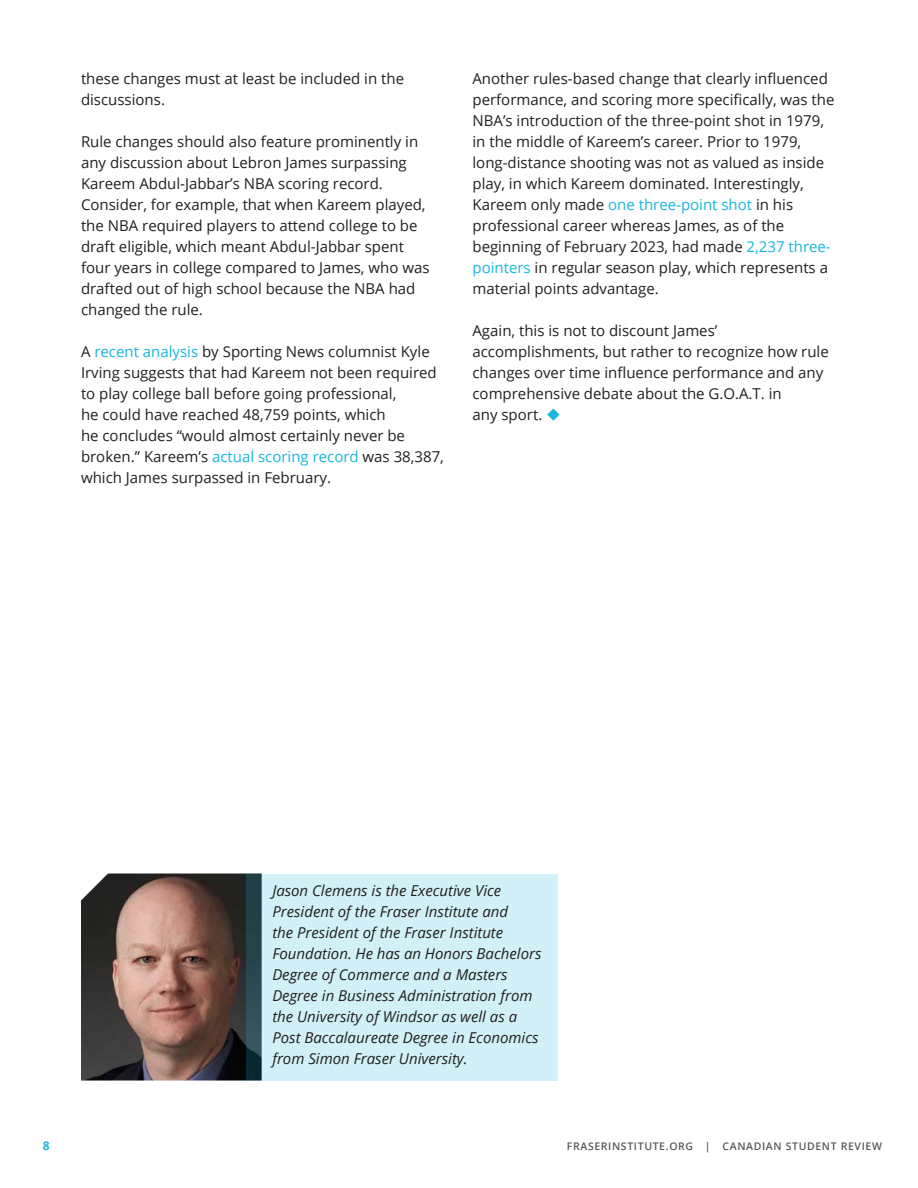
<style>
.page{position:relative;width:918px;height:1188px;background:#fff}
.page>*{position:absolute;margin:0;border:0;box-sizing:border-box;transform-origin:0 0}
.Main_Body_Copy{font:15px/21px "Open Sans";color:#231f20}
.Main_Body_Copy-2{font:italic 15px/21px "Open Sans";color:#231f20}
.t1{font:700 12px "Open Sans";color:#18b6dd}
.t2{font:600 10.5px "Open Sans";letter-spacing:.06em;color:#57585a}
.s1{color:#18b6dd}
</style>
<div class="page">
<img style="left:81px;top:874px;width:166px;height:207px">
<div style="left:247px;top:874px;width:311px;height:207px;background:#d1f0f8"></div>
<p class="Main_Body_Copy" style="left:81px;top:68px;width:325px">these changes must at least be included in the discussions.</p>
<p class="Main_Body_Copy" style="left:81px;top:131px;width:350px">Rule changes should also feature prominently in any discussion about Lebron James surpassing Kareem Abdul-Jabbar’s NBA scoring record.<br>Consider, for example, that when Kareem played, the NBA required players to attend college to be draft eligible, which meant Abdul-Jabbar spent four years in college compared to James, who was drafted out of high school because the NBA had changed the rule.</p>
<p class="Main_Body_Copy" style="left:81px;top:341px;width:364px">A <span class="s1">recent analysis</span> by Sporting News columnist Kyle Irving suggests that had Kareem not been required to play college ball before going professional,<br>he could have reached 48,759 points, which<br>he concludes “would almost certainly never be broken.” Kareem’s <span class="s1">actual scoring record</span> was 38,387, which James surpassed in February.</p>
<p class="Main_Body_Copy" style="left:472px;top:68px;width:364px">Another rules-based change that clearly influenced performance, and scoring more specifically, was the NBA’s introduction of the three-point shot in 1979, in the middle of Kareem’s career. Prior to 1979, long-distance shooting was not as valued as inside play, in which Kareem dominated. Interestingly, Kareem only made <span class="s1">one three-point shot</span> in his professional career whereas James, as of the beginning of February 2023, had made <span class="s1">2,237 three&shy;pointers</span> in regular season play, which represents a material points advantage.</p>
<p class="Main_Body_Copy" style="left:472px;top:320px;width:358px">Again, this is not to discount James’ accomplishments, but rather to recognize how rule changes over time influence performance and any comprehensive debate about the G.O.A.T. in<br>any sport. <span class="s1">◆</span></p>
<p class="Main_Body_Copy-2" style="left:272px;top:880px;width:271px">Jason Clemens is the Executive Vice President of the Fraser Institute and<br>the President of the Fraser Institute Foundation. He has an Honors Bachelors Degree of Commerce and a Masters Degree in Business Administration from the University of Windsor as well as a Post Baccalaureate Degree in Economics from Simon Fraser University.</p>
<p class="t1" style="left:43px;top:1137px;width:8px">8</p>
<p class="t2" style="left:567px;top:1139px;width:317px">FRASERINSTITUTE.ORG | CANADIAN STUDENT REVIEW</p>
</div>
